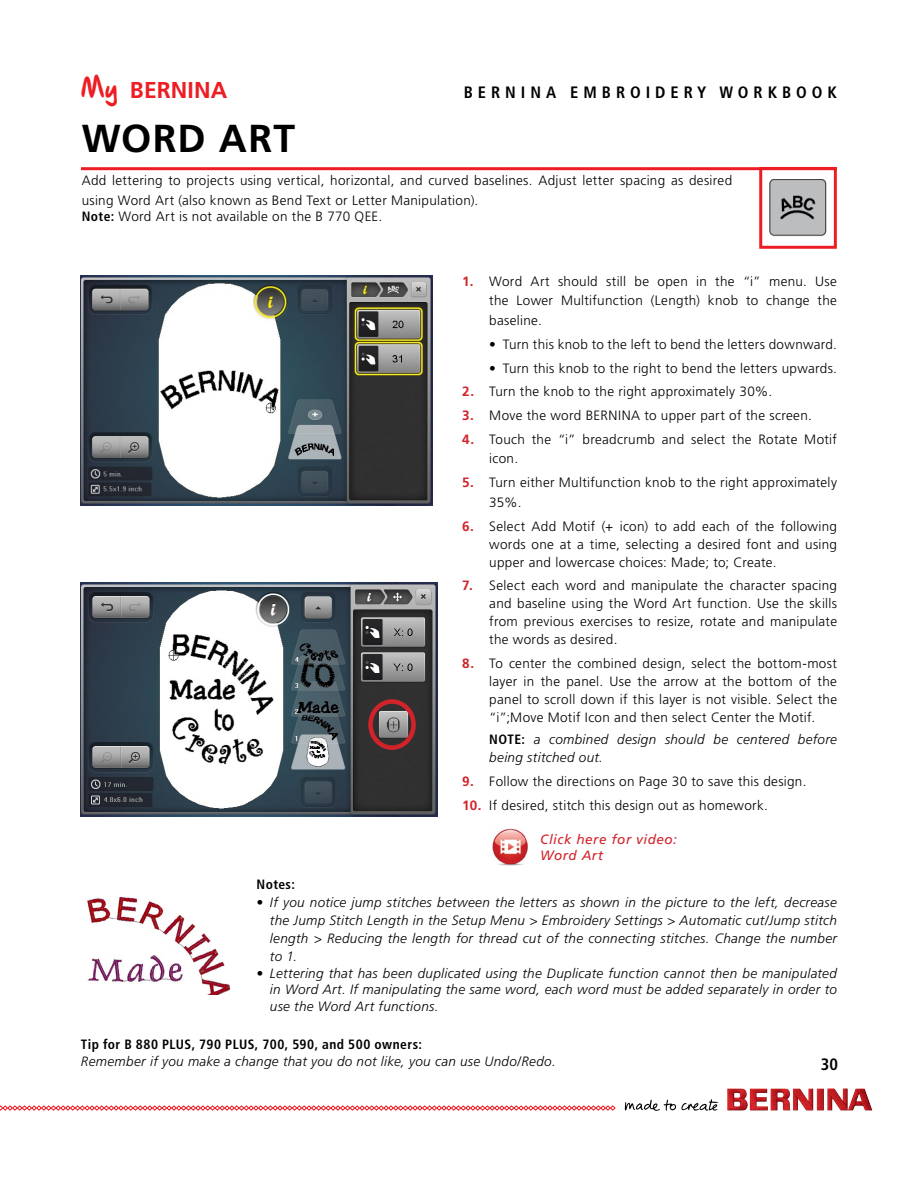
<style>
.page{position:relative;width:918px;height:1188px;background:#fff}
.page>*{position:absolute;margin:0;border:0;box-sizing:border-box;transform-origin:0 0}
.t1{font:700 39px "Frutiger LT Std";letter-spacing:.03em;color:#000}
.t2{font:700 22.95px "Frutiger LT Std";letter-spacing:.005em;color:#ed1d24}
.t3{font:700 condensed 16.5px "Frutiger LT Std";letter-spacing:.3em;color:#000}
.t4{font:300 13.5px/18px "Frutiger LT Std";letter-spacing:.025em;color:#000;text-align:justify}
.t5{font:italic 300 13.5px/18px "Frutiger LT Std";letter-spacing:.025em;color:#000;text-align:justify}
.t6{font:700 condensed 13.5px "Frutiger LT Std";letter-spacing:.035em;color:#000}
.t7{font:italic 13.5px/16.5px "Frutiger LT Std";letter-spacing:.04em;color:#d2232a}
.s1{font-family:"Hand Of Sean Pro";font-weight:400}
.s2{font-weight:700;font-stretch:condensed}
.s3{font-weight:700;color:#d2232a}
.s4{font-weight:700;font-style:normal;font-stretch:condensed}
</style>
<div class="page">
<svg style="left:0;top:1105px;width:616px;height:6px"></svg>
<svg style="left:625px;top:1099px;width:93px;height:12px"></svg>
<img style="left:727px;top:1089px;width:145px;height:21px">
<img style="left:769px;top:179px;width:58px;height:58px">
<img style="left:81px;top:276px;width:351px;height:230px">
<img style="left:87px;top:897px;width:142px;height:97px">
<img style="left:81px;top:582px;width:357px;height:234px">
<div style="left:368px;top:699px;width:48px;height:51px;border:4px solid #d2232a;border-radius:50%"></div>
<div style="left:759px;top:167px;width:78px;height:82px;border:3px solid #ed1d24"></div>
<hr style="left:81px;top:167px;width:756px;height:3px;background:#ed1d24">
<img style="left:492px;top:828px;width:36px;height:38px">
<h2 class="t2" style="left:81px;top:77px;width:148px"><span class="s1">My</span> BERNINA</h2>
<h1 class="t1" style="left:82px;top:115px;width:215px">WORD ART</h1>
<p class="t3" style="left:464px;top:82px;width:375px">BERNINA EMBROIDERY WORKBOOK</p>
<p class="t4" style="left:82px;top:171px;width:652px;line-height:19.5px">Add lettering to projects using vertical, horizontal, and curved baselines. Adjust letter spacing as desired using Word Art (also known as Bend Text or Letter Manipulation).</p>
<p class="t4" style="left:82px;top:208px;width:302px"><span class="s2">Note:</span> Word Art is not available on the B 770 QEE.</p>
<p class="t4" style="left:489px;top:272px;width:349px;line-height:19.5px;text-indent:-27px"><span class="s3">1.</span> Word Art should still be open in the “i” menu. Use the Lower Multifunction (Length) knob to change the baseline.</p>
<p class="t4" style="left:489px;top:335px;width:349px">• Turn this knob to the left to bend the letters downward.</p>
<p class="t4" style="left:489px;top:359px;width:349px">• Turn this knob to the right to bend the letters upwards.</p>
<p class="t4" style="left:462px;top:383px;width:312px"><span class="s3">2.</span> Turn the knob to the right approximately 30%.</p>
<p class="t4" style="left:462px;top:407px;width:351px"><span class="s3">3.</span> Move the word BERNINA to upper part of the screen.</p>
<p class="t4" style="left:489px;top:430px;width:349px;line-height:19.5px;text-indent:-27px"><span class="s3">4.</span> Touch the “i” breadcrumb and select the Rotate Motif icon.</p>
<p class="t4" style="left:489px;top:473px;width:349px;line-height:19.5px;text-indent:-27px"><span class="s3">5.</span> Turn either Multifunction knob to the right approximately<br>35%.</p>
<p class="t4" style="left:489px;top:517px;width:349px;text-indent:-27px"><span class="s3">6.</span> Select Add Motif (+ icon) to add each of the following words one at a time, selecting a desired font and using upper and lowercase choices: Made; to; Create.</p>
<p class="t4" style="left:489px;top:577px;width:349px;text-indent:-27px"><span class="s3">7.</span> Select each word and manipulate the character spacing and baseline using the Word Art function. Use the skills from previous exercises to resize, rotate and manipulate the words as desired.</p>
<p class="t4" style="left:489px;top:655px;width:349px;text-indent:-27px"><span class="s3">8.</span> To center the combined design, select the bottom-most layer in the panel. Use the arrow at the bottom of the panel to scroll down if this layer is not visible. Select the “i”;Move Motif Icon and then select Center the Motif.</p>
<p class="t5" style="left:489px;top:731px;width:349px"><span class="s4">NOTE:</span> a combined design should be centered before being stitched out.</p>
<p class="t4" style="left:462px;top:773px;width:346px"><span class="s3">9.</span> Follow the directions on Page 30 to save this design.</p>
<p class="t4" style="left:462px;top:797px;width:307px"><span class="s3">10.</span> If desired, stitch this design out as homework.</p>
<p class="t7" style="left:540px;top:831px;width:138px">Click here for video:<br>Word Art</p>
<p class="t6" style="left:256px;top:877px;width:40px">Notes:</p>
<p class="t5" style="left:270px;top:894px;width:569px;text-indent:-14px">• If you notice jump stitches between the letters as shown in the picture to the left, decrease the Jump Stitch Length in the Setup Menu &gt; Embroidery Settings &gt; Automatic cut/Jump stitch length &gt; Reducing the length for thread cut of the connecting stitches. Change the number to 1.</p>
<p class="t5" style="left:270px;top:965px;width:569px;line-height:16.5px;text-indent:-14px">• Lettering that has been duplicated using the Duplicate function cannot then be manipulated in Word Art. If manipulating the same word, each word must be added separately in order to use the Word Art functions.</p>
<p class="t6" style="left:81px;top:1036px;width:343px">Tip for B 880 PLUS, 790 PLUS, 700, 590, and 500 owners:</p>
<p class="t5" style="left:81px;top:1053px;width:476px">Remember if you make a change that you do not like, you can use Undo/Redo.</p>
<p class="t3" style="left:821px;top:1054px;width:19px">30</p>
</div>
